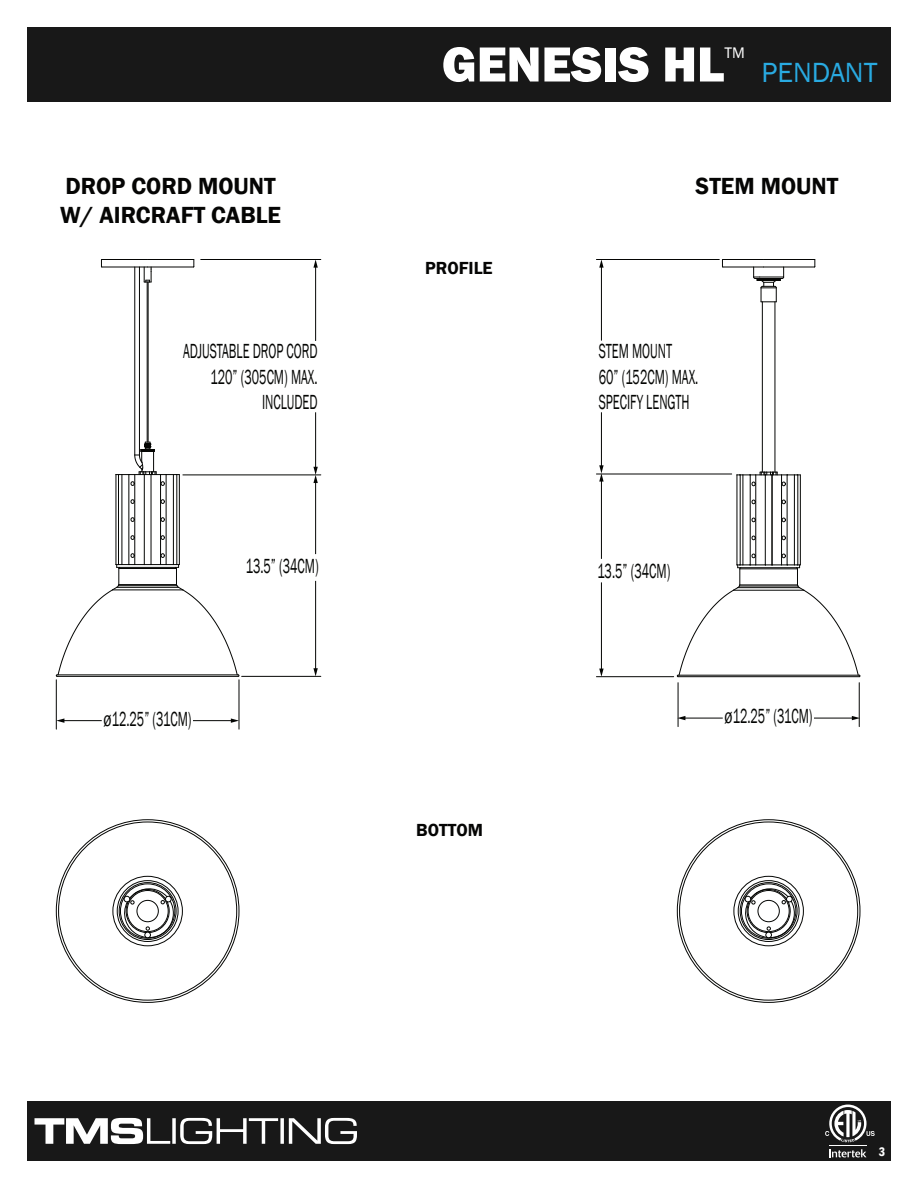
<style>
.page{position:relative;width:918px;height:1188px;background:#fff}
.page>*{position:absolute;margin:0;border:0;box-sizing:border-box;transform-origin:0 0}
.t1{font:800 51px "Franklin Gothic";color:#fff}
.t2{font:28.5px "Franklin Gothic";color:#29aae1}
.t3{font:600 24px/28.8px "Franklin Gothic";color:#050504}
.t4{font:21px/25.2px "Franklin Gothic";color:#040503;text-align:right;scale:.6 1}
.t5{font:21px "Franklin Gothic";color:#040503;scale:.74 1}
.t6{font:600 18px "Franklin Gothic";color:#050504}
.t7{font:15.75px "Franklin Gothic";color:#fff}
.t8{font:600 condensed 12.75px "Franklin Gothic";color:#fff}
</style>
<div class="page">
<div style="left:27px;top:27px;width:864px;height:75px;background:#181818"></div>
<div style="left:27px;top:1101px;width:864px;height:60px;background:#181818"></div>
<svg style="left:829px;top:1149px;width:37px;height:8px"></svg>
<hr style="left:829px;top:1145px;width:38px;height:1px;background:#fff">
<svg style="left:825px;top:1105px;width:50px;height:37px"></svg>
<svg style="left:34px;top:1118px;width:323px;height:26px"></svg>
<svg style="left:814px;top:260px;width:2px;height:7px"></svg>
<hr style="left:765px;top:475px;width:1px;height:90px;background:#040503">
<hr style="left:750px;top:475px;width:1px;height:90px;background:#040503">
<hr style="left:787px;top:475px;width:1px;height:90px;background:#040503">
<hr style="left:740px;top:475px;width:1px;height:90px;background:#040503">
<hr style="left:762px;top:302px;width:1px;height:170px;background:#040503">
<hr style="left:775px;top:302px;width:1px;height:170px;background:#040503">
<hr style="left:723px;top:267px;width:41px;height:1px;background:#040503">
<hr style="left:764px;top:267px;width:50px;height:1px;background:#040503">
<hr style="left:722px;top:259px;width:42px;height:1px;background:#040503">
<hr style="left:764px;top:259px;width:51px;height:1px;background:#040503">
<svg style="left:752px;top:536px;width:4px;height:4px"></svg>
<svg style="left:752px;top:500px;width:4px;height:4px"></svg>
<svg style="left:752px;top:518px;width:4px;height:4px"></svg>
<svg style="left:752px;top:482px;width:4px;height:4px"></svg>
<svg style="left:752px;top:554px;width:4px;height:4px"></svg>
<svg style="left:782px;top:536px;width:4px;height:4px"></svg>
<svg style="left:782px;top:500px;width:4px;height:4px"></svg>
<svg style="left:782px;top:518px;width:4px;height:4px"></svg>
<svg style="left:782px;top:482px;width:4px;height:4px"></svg>
<svg style="left:782px;top:554px;width:4px;height:4px"></svg>
<hr style="left:756px;top:475px;width:1px;height:90px;background:#040503">
<hr style="left:772px;top:475px;width:1px;height:90px;background:#040503">
<hr style="left:781px;top:475px;width:1px;height:90px;background:#040503">
<hr style="left:743px;top:475px;width:1px;height:90px;background:#040503">
<hr style="left:794px;top:475px;width:1px;height:90px;background:#040503">
<hr style="left:737px;top:475px;width:1px;height:90px;background:#040503">
<hr style="left:798px;top:475px;width:1px;height:90px;background:#040503">
<hr style="left:800px;top:475px;width:1px;height:90px;background:#040503">
<svg style="left:737px;top:472px;width:63px;height:4px"></svg>
<svg style="left:677px;top:565px;width:183px;height:112px"></svg>
<hr style="left:733px;top:590px;width:71px;height:1px;background:#040503">
<hr style="left:738px;top:587px;width:62px;height:1px;background:#040503">
<hr style="left:740px;top:569px;width:57px;height:1px;background:#040503">
<svg style="left:753px;top:267px;width:31px;height:36px"></svg>
<svg style="left:193px;top:260px;width:2px;height:7px"></svg>
<hr style="left:135px;top:267px;width:1px;height:188px;background:#040503">
<hr style="left:139px;top:267px;width:1px;height:188px;background:#040503">
<hr style="left:147px;top:282px;width:1px;height:160px;background:#040503">
<hr style="left:148px;top:282px;width:1px;height:160px;background:#040503">
<hr style="left:144px;top:475px;width:1px;height:90px;background:#040503">
<hr style="left:151px;top:475px;width:1px;height:90px;background:#040503">
<hr style="left:166px;top:475px;width:1px;height:90px;background:#040503">
<hr style="left:102px;top:267px;width:46px;height:1px;background:#040503">
<hr style="left:148px;top:267px;width:45px;height:1px;background:#040503">
<hr style="left:101px;top:259px;width:47px;height:1px;background:#040503">
<hr style="left:148px;top:259px;width:46px;height:1px;background:#040503">
<svg style="left:144px;top:267px;width:8px;height:16px"></svg>
<svg style="left:131px;top:535px;width:4px;height:5px"></svg>
<svg style="left:131px;top:499px;width:4px;height:5px"></svg>
<svg style="left:131px;top:517px;width:4px;height:5px"></svg>
<svg style="left:131px;top:481px;width:4px;height:5px"></svg>
<svg style="left:131px;top:553px;width:4px;height:5px"></svg>
<svg style="left:161px;top:535px;width:4px;height:5px"></svg>
<svg style="left:161px;top:499px;width:4px;height:5px"></svg>
<svg style="left:161px;top:517px;width:4px;height:5px"></svg>
<svg style="left:161px;top:481px;width:4px;height:5px"></svg>
<svg style="left:161px;top:553px;width:4px;height:5px"></svg>
<hr style="left:135px;top:475px;width:1px;height:90px;background:#040503">
<hr style="left:160px;top:475px;width:1px;height:90px;background:#040503">
<hr style="left:122px;top:475px;width:1px;height:90px;background:#040503">
<hr style="left:129px;top:475px;width:1px;height:90px;background:#040503">
<hr style="left:173px;top:475px;width:1px;height:90px;background:#040503">
<hr style="left:116px;top:475px;width:1px;height:90px;background:#040503">
<hr style="left:118px;top:475px;width:1px;height:90px;background:#040503">
<hr style="left:177px;top:475px;width:1px;height:90px;background:#040503">
<hr style="left:179px;top:475px;width:1px;height:90px;background:#040503">
<svg style="left:56px;top:564px;width:183px;height:113px"></svg>
<svg style="left:116px;top:442px;width:63px;height:33px"></svg>
<hr style="left:112px;top:590px;width:71px;height:1px;background:#040503">
<hr style="left:117px;top:587px;width:62px;height:1px;background:#040503">
<hr style="left:119px;top:568px;width:57px;height:1px;background:#040503">
<div style="left:117px;top:880px;width:61px;height:62px;border:1px solid #040503;border-radius:50%"></div>
<div style="left:119px;top:882px;width:57px;height:58px;border:1px solid #040503;border-radius:50%"></div>
<svg style="left:121px;top:826px;width:53px;height:112px"></svg>
<hr style="left:596px;top:676px;width:78px;height:1px;background:#040503">
<hr style="left:596px;top:474px;width:136px;height:1px;background:#040503">
<hr style="left:859px;top:683px;width:1px;height:44px;background:#040503">
<hr style="left:678px;top:683px;width:1px;height:44px;background:#040503">
<div style="left:127px;top:890px;width:41px;height:42px;border:1px solid #040503;border-radius:50%"></div>
<div style="left:738px;top:880px;width:61px;height:62px;border:1px solid #040503;border-radius:50%"></div>
<div style="left:740px;top:882px;width:57px;height:58px;border:1px solid #040503;border-radius:50%"></div>
<svg style="left:742px;top:826px;width:53px;height:112px"></svg>
<div style="left:748px;top:890px;width:41px;height:42px;border:1px solid #040503;border-radius:50%"></div>
<hr style="left:242px;top:676px;width:79px;height:1px;background:#040503">
<hr style="left:183px;top:475px;width:138px;height:1px;background:#040503">
<hr style="left:201px;top:259px;width:120px;height:1px;background:#040503">
<hr style="left:315px;top:266px;width:1px;height:75px;background:#040503">
<svg style="left:313px;top:260px;width:5px;height:8px"></svg>
<hr style="left:315px;top:412px;width:1px;height:56px;background:#040503">
<hr style="left:315px;top:482px;width:1px;height:72px;background:#040503">
<svg style="left:313px;top:467px;width:5px;height:16px"></svg>
<hr style="left:315px;top:581px;width:1px;height:89px;background:#040503">
<svg style="left:313px;top:668px;width:5px;height:8px"></svg>
<hr style="left:56px;top:680px;width:1px;height:49px;background:#040503">
<hr style="left:239px;top:680px;width:1px;height:49px;background:#040503">
<hr style="left:193px;top:720px;width:39px;height:1px;background:#040503">
<svg style="left:231px;top:718px;width:8px;height:5px"></svg>
<hr style="left:63px;top:720px;width:39px;height:1px;background:#040503">
<svg style="left:56px;top:718px;width:8px;height:5px"></svg>
<hr style="left:596px;top:259px;width:123px;height:1px;background:#040503">
<hr style="left:601px;top:266px;width:1px;height:75px;background:#040503">
<svg style="left:599px;top:260px;width:5px;height:8px"></svg>
<hr style="left:601px;top:412px;width:1px;height:55px;background:#040503">
<hr style="left:601px;top:480px;width:1px;height:79px;background:#040503">
<svg style="left:599px;top:465px;width:5px;height:17px"></svg>
<hr style="left:601px;top:582px;width:1px;height:88px;background:#040503">
<svg style="left:599px;top:669px;width:5px;height:8px"></svg>
<hr style="left:814px;top:718px;width:39px;height:1px;background:#040503">
<svg style="left:852px;top:716px;width:8px;height:4px"></svg>
<hr style="left:684px;top:718px;width:39px;height:1px;background:#040503">
<svg style="left:677px;top:716px;width:8px;height:4px"></svg>
<h1 class="t1" style="left:442px;top:31px;width:284px">GENESIS HL</h1>
<p class="t7" style="left:724px;top:42px;width:22px">TM</p>
<h2 class="t2" style="left:762px;top:54px;width:117px">PENDANT</h2>
<p class="t3" style="left:60px;top:172px;width:222px">DROP CORD MOUNT<br>W/ AIRCRAFT CABLE</p>
<p class="t3" style="left:696px;top:172px;width:144px">STEM MOUNT</p>
<p class="t6" style="left:425px;top:257px;width:69px">PROFILE</p>
<p class="t4" style="left:183px;top:339px;width:226px">ADJUSTABLE DROP CORD<br>120” (305CM) MAX.<br>INCLUDED</p>
<p class="t4" style="left:599px;top:339px;width:168px;text-align:left">STEM MOUNT<br>60” (152CM) MAX.<br>SPECIFY LENGTH</p>
<p class="t4" style="left:246px;top:554px;width:123px">13.5” (34CM)</p>
<p class="t4" style="left:597px;top:559px;width:123px">13.5” (34CM)</p>
<p class="t5" style="left:104px;top:706px;width:120px">ø12.25” (31CM)</p>
<p class="t5" style="left:725px;top:703px;width:120px">ø12.25” (31CM)</p>
<p class="t6" style="left:416px;top:819px;width:68px">BOTTOM</p>
<p class="t8" style="left:879px;top:1143px;width:8px">3</p>
</div>
